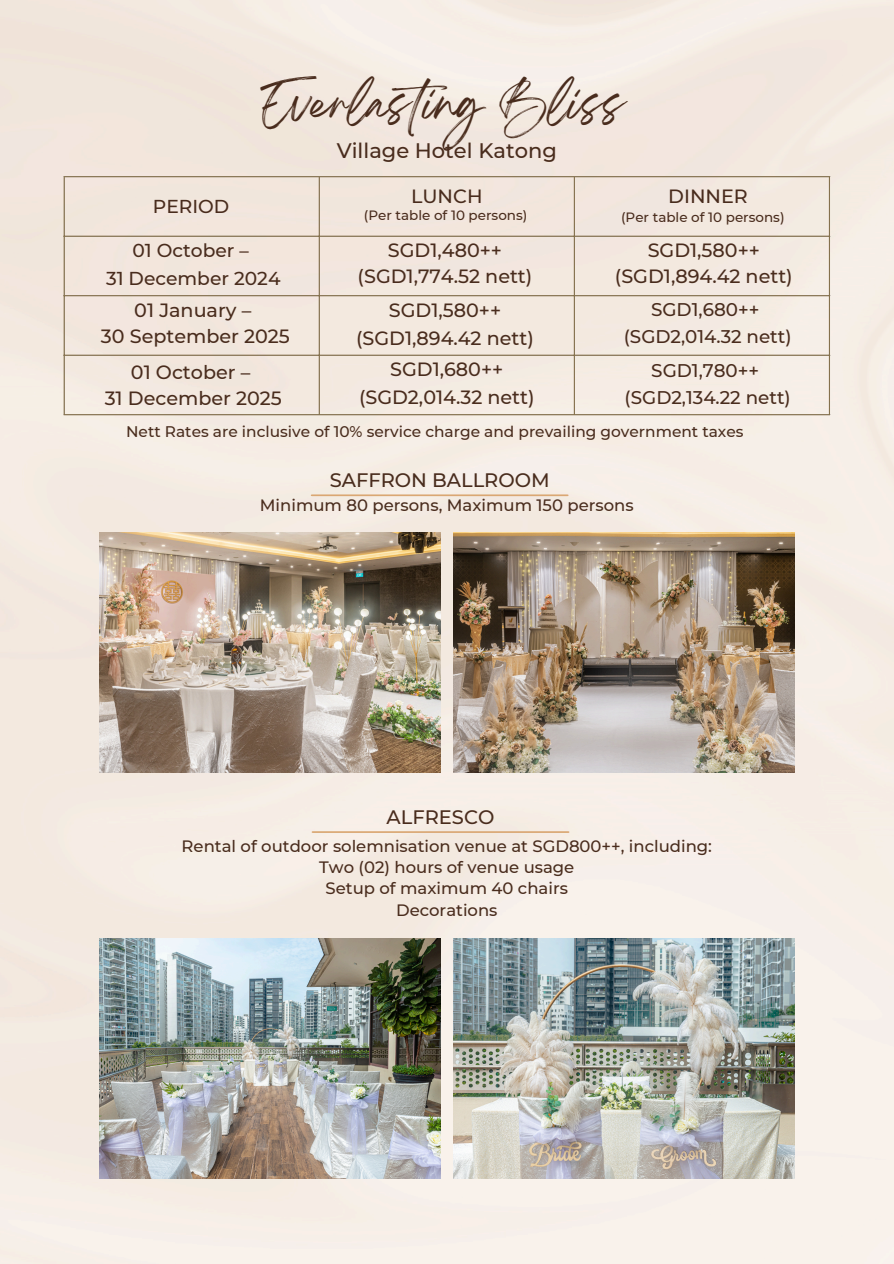
<style>
.page{position:relative;width:894px;height:1264px;background:#fff}
.page>*{position:absolute;margin:0;border:0;box-sizing:border-box;transform-origin:0 0}
.t1{font:39.3px "Breathing";color:#492c1d}
.t2{font:500 21px "Montserrat";color:#492c1d}
.t3{font:500 19.5px "Montserrat";color:#492c1d}
.t4{font:500 19.2px/25.8px "Montserrat";color:#492c1d;text-align:center}
.t5{font:500 18.6px/28.2px "Montserrat";color:#492c1d;text-align:center}
.t6{font:500 18.3px/27px "Montserrat";color:#492c1d;text-align:center}
.t7{font:500 16.5px/21.3px "Montserrat";color:#492c1d;text-align:center}
.t8{font:500 15.3px "Montserrat";color:#492c1d}
.t9{font:500 13.5px "Montserrat";color:#492c1d}
</style>
<div class="page">
<img style="left:0;top:0;width:893px;height:1263px">
<hr style="left:312px;top:494px;width:255px;height:2px;background:#daa773">
<hr style="left:64px;top:177px;width:1px;height:237px;background:#85714d">
<hr style="left:318px;top:177px;width:2px;height:237px;background:#85714d">
<hr style="left:573px;top:177px;width:1px;height:237px;background:#85714d">
<hr style="left:828px;top:177px;width:1px;height:237px;background:#85714d">
<hr style="left:64px;top:176px;width:765px;height:1px;background:#85714d">
<hr style="left:64px;top:236px;width:765px;height:1px;background:#85714d">
<hr style="left:64px;top:295px;width:765px;height:1px;background:#85714d">
<hr style="left:64px;top:354px;width:765px;height:2px;background:#85714d">
<hr style="left:64px;top:414px;width:765px;height:1px;background:#85714d">
<img style="left:99px;top:938px;width:341px;height:240px">
<img style="left:453px;top:938px;width:341px;height:240px">
<hr style="left:312px;top:831px;width:256px;height:2px;background:#daa773">
<img style="left:99px;top:532px;width:341px;height:240px">
<img style="left:453px;top:532px;width:341px;height:240px">
<h5 class="t1" style="left:260px;top:91px;width:366px">Everlasting Bliss</h5>
<h5 class="t2" style="left:337px;top:138px;width:221px">Village Hotel Katong</h5>
<h3 class="t5" style="left:153px;top:192px;width:78px">PERIOD</h3>
<h2 class="t5" style="left:106px;top:236px;width:176px">01 October –<br>31 December 2024</h2>
<p class="t4" style="left:101px;top:297px;width:190px">01 January –<br>30 September 2025</p>
<h3 class="t4" style="left:411px;top:183px;width:73px">LUNCH</h3>
<h3 class="t4" style="left:668px;top:183px;width:81px">DINNER</h3>
<h3 class="t9" style="left:364px;top:207px;width:165px">(Per table of 10 persons)</h3>
<p class="t9" style="left:621px;top:209px;width:165px">(Per table of 10 persons)</p>
<h3 class="t4" style="left:357px;top:237px;width:176px">SGD1,480++ (SGD1,774.52 nett)</h3>
<h3 class="t4" style="left:356px;top:296px;width:179px;line-height:28.2px">SGD1,580++ (SGD1,894.42 nett)</h3>
<h2 class="t4" style="left:614px;top:237px;width:179px">SGD1,580++ (SGD1,894.42 nett)</h2>
<h5 class="t6" style="left:623px;top:296px;width:169px">SGD1,680++ (SGD2,014.32 nett)</h5>
<p class="t4" style="left:105px;top:359px;width:179px">01 October –<br>31 December 2025</p>
<h6 class="t4" style="left:359px;top:355px;width:177px;line-height:28.2px">SGD1,680++ (SGD2,014.32 nett)</h6>
<h2 class="t6" style="left:624px;top:356px;width:167px">SGD1,780++ (SGD2,134.22 nett)</h2>
<h1 class="t8" style="left:126px;top:422px;width:618px">Nett Rates are inclusive of 10% service charge and prevailing government taxes</h1>
<h3 class="t3" style="left:329px;top:468px;width:221px">SAFFRON BALLROOM</h3>
<h4 class="t7" style="left:260px;top:495px;width:375px">Minimum 80 persons, Maximum 150 persons</h4>
<h6 class="t3" style="left:386px;top:805px;width:109px">ALFRESCO</h6>
<h2 class="t7" style="left:181px;top:835px;width:531px">Rental of outdoor solemnisation venue at SGD800++, including:<br>Two (02) hours of venue usage<br>Setup of maximum 40 chairs<br>Decorations</h2>
</div>
